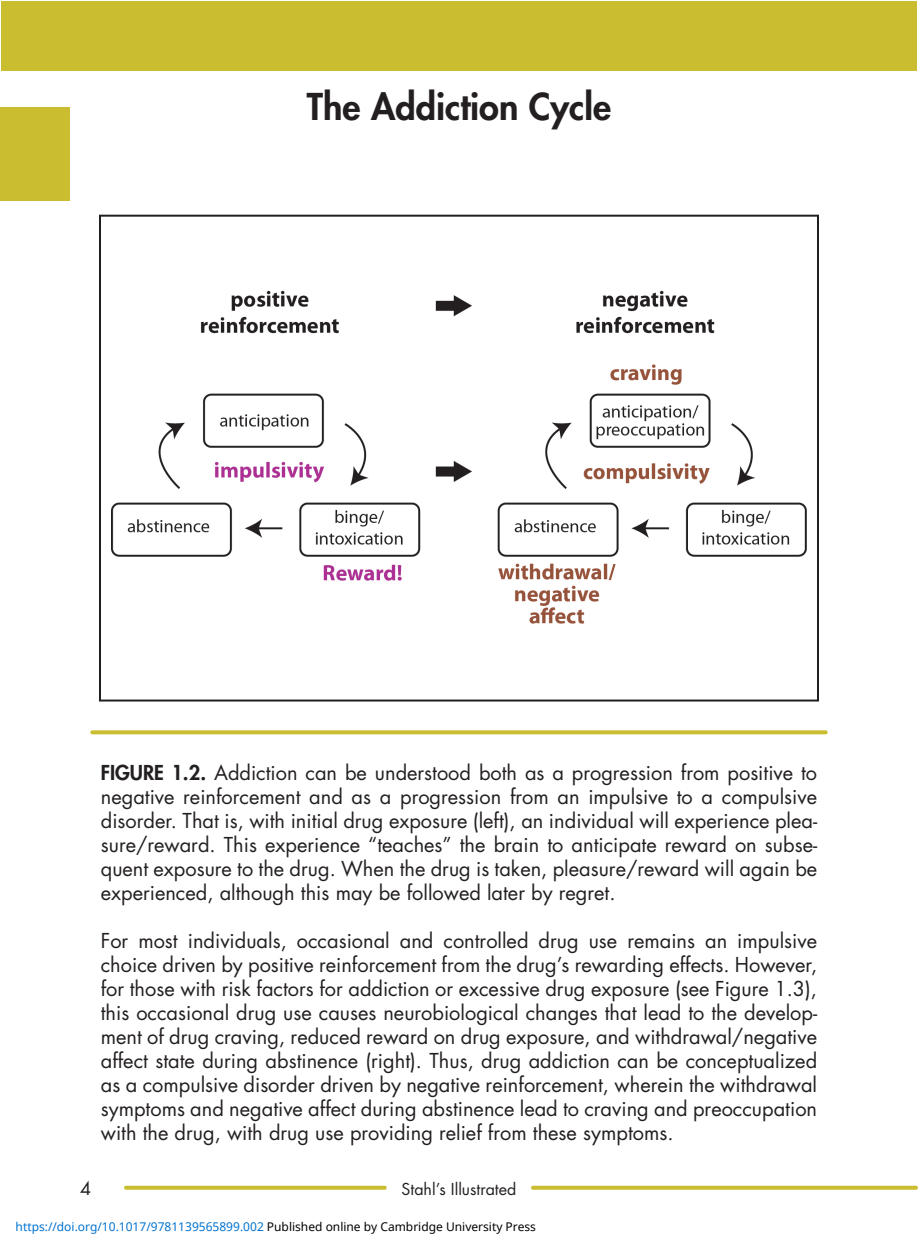
<style>
.page{position:relative;width:918px;height:1260px;background:#fff}
.page>*{position:absolute;margin:0;border:0;box-sizing:border-box;transform-origin:0 0}
.Title_Box_Spacing{font:800 36px "Futura Std";color:#231f20}
.Paragraph_Style_1{font:20px/24px "Futura Std";color:#231f20;text-align:justify}
.t1{font:18px "Futura Std";color:#231f20}
.t2{font:16px "Futura Std";color:#231f20}
.t3{font:12px "Noto Sans";color:#0172cf}
.s1{font-weight:800}
.s2{color:#000}
</style>
<div class="page">
<div style="left:1px;top:1px;width:916px;height:70px;background:#cabd30"></div>
<svg style="left:126px;top:1186px;width:259px;height:4px"></svg>
<svg style="left:533px;top:1186px;width:383px;height:4px;background:#cdc13d"></svg>
<div style="left:0;top:107px;width:70px;height:94px;background:#cabd30"></div>
<svg style="left:92px;top:730px;width:734px;height:4px;background:#cec241"></svg>
<img style="left:112px;top:290px;width:694px;height:334px">
<div style="left:99px;top:215px;width:720px;height:487px;border:2px solid #231f20"></div>
<p class="Title_Box_Spacing" style="left:307px;top:84px;width:306px">The Addiction Cycle</p>
<p class="Paragraph_Style_1" style="left:101px;top:761px;width:718px"><span class="s1">FIGURE 1.2.</span> Addiction can be understood both as a progression from positive to negative reinforcement and as a progression from an impulsive to a compulsive disorder. That is, with initial drug exposure (left), an individual will experience plea&shy;sure/reward. This experience “teaches” the brain to anticipate reward on subse&shy;quent exposure to the drug. When the drug is taken, pleasure/reward will again be experienced, although this may be followed later by regret.</p>
<p class="Paragraph_Style_1" style="left:101px;top:929px;width:718px">For most individuals, occasional and controlled drug use remains an impulsive choice driven by positive reinforcement from the drug’s rewarding effects. However, for those with risk factors for addiction or excessive drug exposure (see Figure 1.3), this occasional drug use causes neurobiological changes that lead to the develop&shy;ment of drug craving, reduced reward on drug exposure, and withdrawal/negative affect state during abstinence (right). Thus, drug addiction can be conceptualized as a compulsive disorder driven by negative reinforcement, wherein the withdrawal symptoms and negative affect during abstinence lead to craving and preoccupation with the drug, with drug use providing relief from these symptoms.</p>
<p class="t1" style="left:80px;top:1177px;width:13px">4</p>
<p class="t2" style="left:402px;top:1179px;width:116px">Stahl’s Illustrated</p>
<p class="t3" style="left:16px;top:1219px;width:522px">https://doi.org/10.1017/9781139565899.002 <span class="s2">Published online by Cambridge University Press</span></p>
</div>
